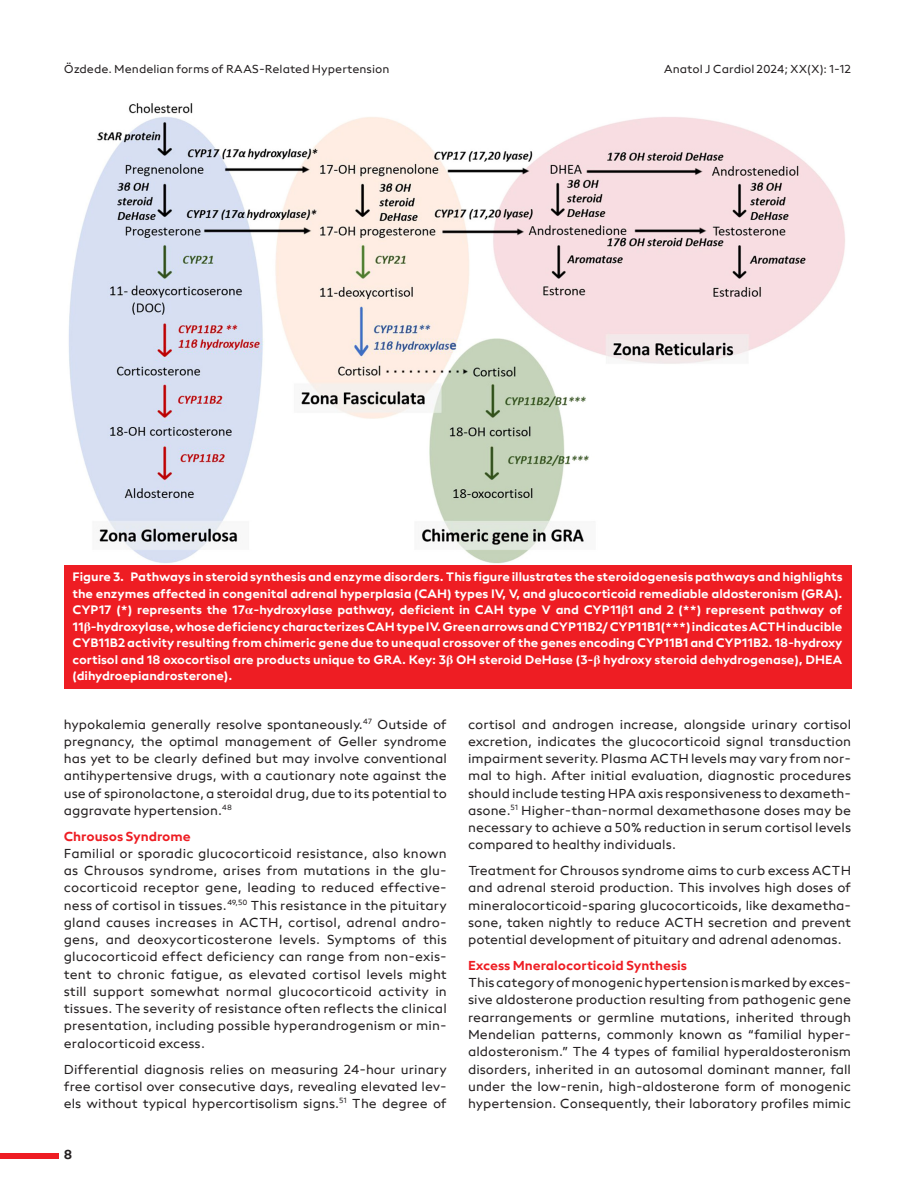
<style>
.page{position:relative;width:915px;height:1191px;background:#fff}
.page>*{position:absolute;margin:0;border:0;box-sizing:border-box;transform-origin:0 0}
.t1{font:13.5px/17.2px "neue Radial A Regular";color:#231f20;text-align:justify}
.t2{font:13.5px "neue Radial A Bold";color:#ee1d23}
.t3{font:13.5px "neue Radial A Bold";color:#231f20}
.t4{font:12.75px/16.5px "neue Radial A Bold";color:#fff;text-align:justify}
.t5{font:12px "neue Radial A Regular";color:#231f20}
.s1{font-family:"STIX General";font-weight:700}
</style>
<div class="page">
<div style="left:0;top:1152px;width:58px;height:6px;background:#ee1d23"></div>
<div style="left:64px;top:565px;width:786px;height:123px;background:#ee1d23"></div>
<img style="left:69px;top:103px;width:776px;height:461px">
<p class="t5" style="left:64px;top:61px;width:327px">Özdede. Mendelian forms of RAAS-Related Hypertension</p>
<p class="t5" style="left:663px;top:61px;width:189px">Anatol J Cardiol 2024; XX(X): 1-12</p>
<p class="t4" style="left:72px;top:568px;width:771px">Figure 3. Pathways in steroid synthesis and enzyme disorders. This figure illustrates the steroidogenesis pathways and highlights the enzymes affected in congenital adrenal hyperplasia (CAH) types IV, V, and glucocorticoid remediable aldosteronism (GRA).<br>CYP17 (*) represents the 17<span class="s1">α</span>-hydroxylase pathway, deficient in CAH type V and CYP11<span class="s1">β</span>1 and 2 (**) represent pathway of 11<span class="s1">β</span>-hydroxylase, whose deficiency characterizes CAH type IV. Green arrows and CYP11B2/ CYP11B1(***) indicates ACTH inducible CYB11B2 activity resulting from chimeric gene due to unequal crossover of the genes encoding CYP11B1 and CYP11B2. 18-hydroxy cortisol and 18 oxocortisol are products unique to GRA. Key: 3<span class="s1">β</span> OH steroid DeHase (3-<span class="s1">β</span> hydroxy steroid dehydrogenase), DHEA (dihydroepiandrosterone).</p>
<p class="t1" style="left:64px;top:715px;width:384px">hypokalemia generally resolve spontaneously.<sup>47</sup> Outside of pregnancy, the optimal management of Geller syndrome has yet to be clearly defined but may involve conventional antihypertensive drugs, with a cautionary note against the use of spironolactone, a steroidal drug, due to its potential to aggravate hypertension.<sup>48</sup></p>
<p class="t2" style="left:64px;top:828px;width:128px">Chrousos Syndrome</p>
<p class="t1" style="left:64px;top:844px;width:384px">Familial or sporadic glucocorticoid resistance, also known as Chrousos syndrome, arises from mutations in the glu&shy;cocorticoid receptor gene, leading to reduced effective&shy;ness of cortisol in tissues.<sup>49,50</sup> This resistance in the pituitary gland causes increases in ACTH, cortisol, adrenal andro&shy;gens, and deoxycorticosterone levels. Symptoms of this glucocorticoid effect deficiency can range from non-exis&shy;tent to chronic fatigue, as elevated cortisol levels might still support somewhat normal glucocorticoid activity in tissues. The severity of resistance often reflects the clinical presentation, including possible hyperandrogenism or min&shy;eralocorticoid excess.</p>
<p class="t1" style="left:64px;top:1060px;width:384px">Differential diagnosis relies on measuring 24-hour urinary free cortisol over consecutive days, revealing elevated lev&shy;els without typical hypercortisolism signs.<sup>51</sup> The degree of</p>
<p class="t3" style="left:64px;top:1146px;width:10px">8</p>
<p class="t1" style="left:468px;top:715px;width:384px">cortisol and androgen increase, alongside urinary cortisol excretion, indicates the glucocorticoid signal transduction impairment severity. Plasma ACTH levels may vary from nor&shy;mal to high. After initial evaluation, diagnostic procedures should include testing HPA axis responsiveness to dexameth&shy;asone.<sup>51</sup> Higher-than-normal dexamethasone doses may be necessary to achieve a 50% reduction in serum cortisol levels compared to healthy individuals.</p>
<p class="t1" style="left:468px;top:862px;width:384px">Treatment for Chrousos syndrome aims to curb excess ACTH and adrenal steroid production. This involves high doses of mineralocorticoid-sparing glucocorticoids, like dexametha&shy;sone, taken nightly to reduce ACTH secretion and prevent potential development of pituitary and adrenal adenomas.</p>
<p class="t2" style="left:468px;top:957px;width:220px">Excess Mneralocorticoid Synthesis</p>
<p class="t1" style="left:468px;top:974px;width:384px">This category of monogenic hypertension is marked by exces&shy;sive aldosterone production resulting from pathogenic gene rearrangements or germline mutations, inherited through Mendelian patterns, commonly known as “familial hyper&shy;aldosteronism.” The 4 types of familial hyperaldosteronism disorders, inherited in an autosomal dominant manner, fall under the low-renin, high-aldosterone form of monogenic hypertension. Consequently, their laboratory profiles mimic</p>
</div>
